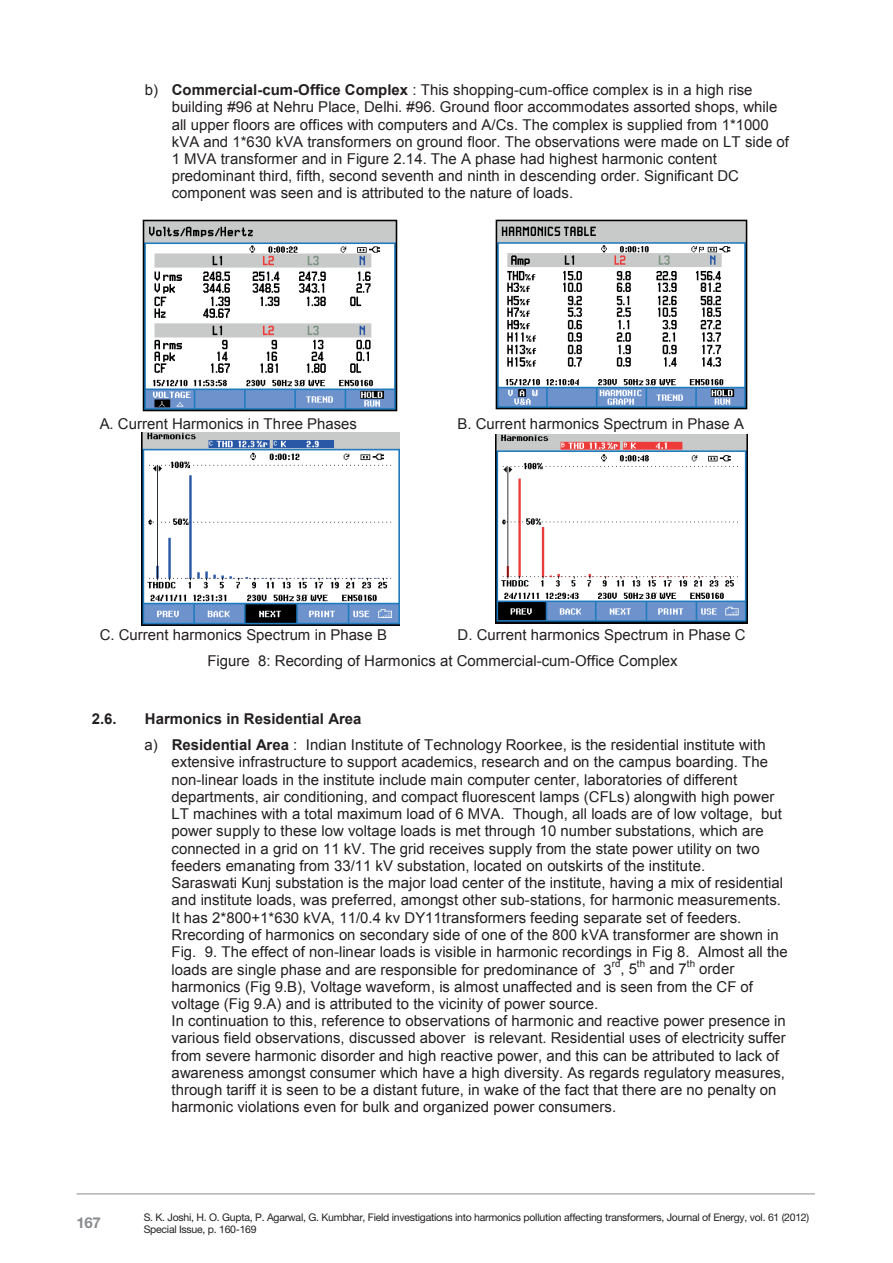
<style>
.page{position:relative;width:893px;height:1263px;background:#fff}
.page>*{position:absolute;margin:0;border:0;box-sizing:border-box;transform-origin:0 0}
.t1{font:15px/17.2px "Arial";color:#231f20}
.t2{font:700 15px "Arial";color:#231f20}
.t3{font:700 15px "MH Helvetica";color:#8a8c8f}
.t4{font:10.5px/12px "MH Helvetica";letter-spacing:-.025em;color:#231f20}
.t5{font:9.75px "Arial";color:#231f20}
.s1{font-weight:700}
</style>
<div class="page">
<hr style="left:77px;top:1193px;width:738px;height:1px;background:#8a8c8f">
<img style="left:142px;top:219px;width:256px;height:193px">
<img style="left:495px;top:219px;width:253px;height:191px">
<img style="left:142px;top:433px;width:257px;height:193px">
<img style="left:495px;top:435px;width:253px;height:189px">
<p class="t1" style="left:172px;top:81px;width:619px;text-indent:-27px">b) <span class="s1">Commercial-cum-Office Complex</span> : This shopping-cum-office complex is in a high rise building #96 at Nehru Place, Delhi. #96. Ground floor accommodates assorted shops, while all upper floors are offices with computers and A/Cs. The complex is supplied from 1*1000 kVA and 1*630 kVA transformers on ground floor. The observations were made on LT side of 1 MVA transformer and in Figure 2.14. The A phase had highest harmonic content predominant third, fifth, second seventh and ninth in descending order. Significant DC component was seen and is attributed to the nature of loads.</p>
<p class="t1" style="left:100px;top:416px;width:259px">A. Current Harmonics in Three Phases</p>
<p class="t1" style="left:458px;top:416px;width:288px">B. Current harmonics Spectrum in Phase A</p>
<p class="t1" style="left:100px;top:626px;width:289px">C. Current harmonics Spectrum in Phase B</p>
<p class="t1" style="left:207px;top:621px;width:540px;line-height:26.2px;text-indent:250px">D. Current harmonics Spectrum in Phase C<br>Figure 8: Recording of Harmonics at Commercial-cum-Office Complex</p>
<p class="t2" style="left:92px;top:708px;width:26px">2.6.</p>
<p class="t1" style="left:145px;top:705px;width:623px;line-height:26.2px"><span class="s1">Harmonics in Residential Area<br></span>a) <span class="s1">Residential Area</span> : Indian Institute of Technology Roorkee, is the residential institute with</p>
<p class="t1" style="left:172px;top:754px;width:618px">extensive infrastructure to support academics, research and on the campus boarding. The non-linear loads in the institute include main computer center, laboratories of different departments, air conditioning, and compact fluorescent lamps (CFLs) alongwith high power LT machines with a total maximum load of 6 MVA. Though, all loads are of low voltage, but power supply to these low voltage loads is met through 10 number substations, which are connected in a grid on 11 kV. The grid receives supply from the state power utility on two feeders emanating from 33/11 kV substation, located on outskirts of the institute.<br>Saraswati Kunj substation is the major load center of the institute, having a mix of residential and institute loads, was preferred, amongst other sub-stations, for harmonic measurements.<br>It has 2*800+1*630 kVA, 11/0.4 kv DY11transformers feeding separate set of feeders.<br>Rrecording of harmonics on secondary side of one of the 800 kVA transformer are shown in Fig. 9. The effect of non-linear loads is visible in harmonic recordings in Fig 8. Almost all the loads are single phase and are responsible for predominance of 3</p>
<p class="t5" style="left:687px;top:957px;width:10px">th</p>
<p class="t1" style="left:172px;top:961px;width:616px;text-indent:528px">order harmonics (Fig 9.B), Voltage waveform, is almost unaffected and is seen from the CF of voltage (Fig 9.A) and is attributed to the vicinity of power source.<br>In continuation to this, reference to observations of harmonic and reactive power presence in various field observations, discussed abover is relevant. Residential uses of electricity suffer from severe harmonic disorder and high reactive power, and this can be attributed to lack of awareness amongst consumer which have a high diversity. As regards regulatory measures, through tariff it is seen to be a distant future, in wake of the fact that there are no penalty on harmonic violations even for bulk and organized power consumers.</p>
<p class="t5" style="left:612px;top:957px;width:10px">rd</p>
<p class="t5" style="left:637px;top:957px;width:10px">th</p>
<p class="t1" style="left:649px;top:961px;width:39px">and 7</p>
<p class="t1" style="left:620px;top:961px;width:18px">, 5</p>
<p class="t3" style="left:77px;top:1213px;width:26px">167</p>
<p class="t4" style="left:144px;top:1211px;width:667px">S. K. Joshi, H. O. Gupta, P. Agarwal, G. Kumbhar, Field investigations into harmonics pollution affecting transformers, Journal of Energy, vol. 61 (2012)<br>Special Issue, p. 160-169</p>
</div>
